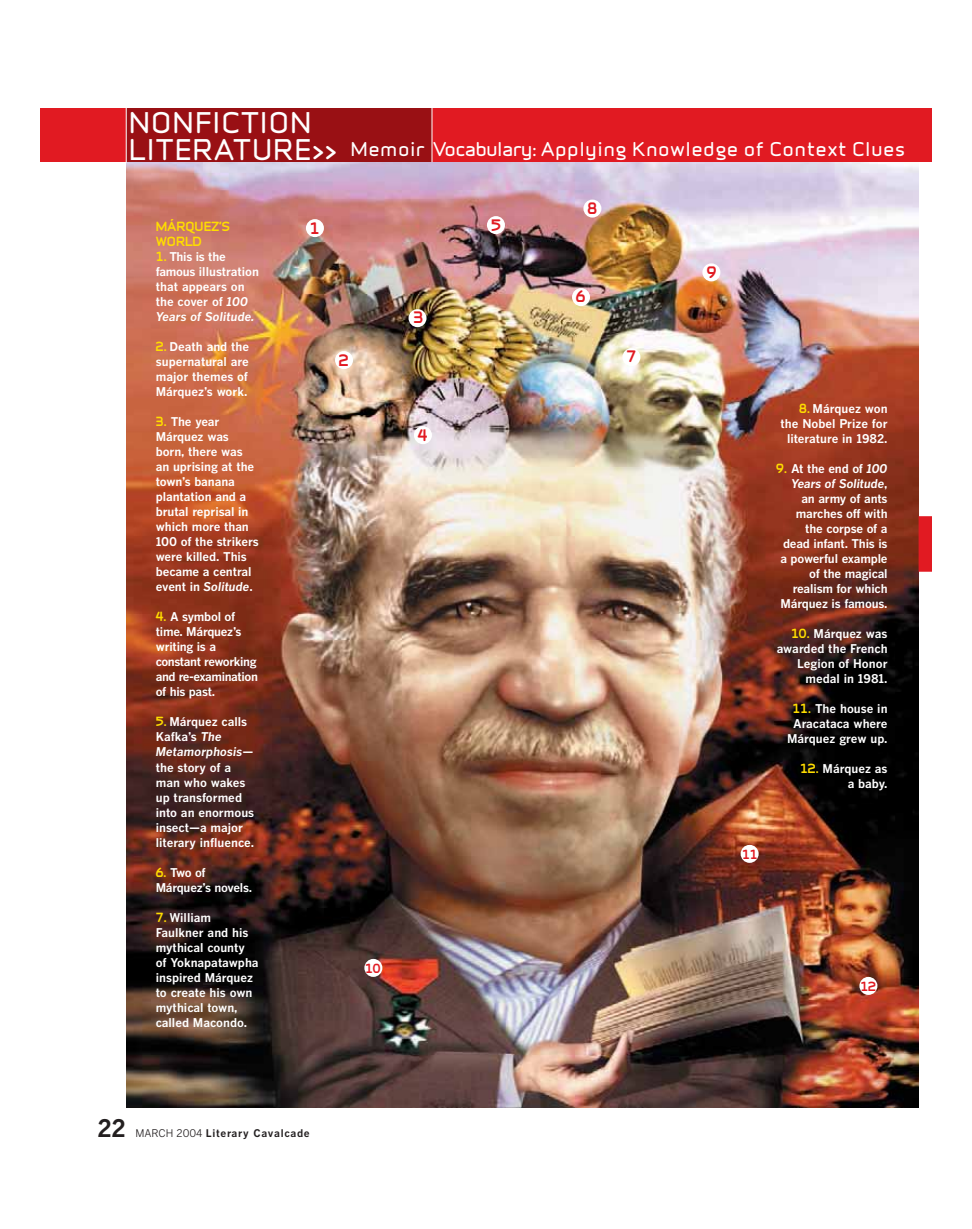
<style>
.page{position:relative;width:972px;height:1229px;background:#fff}
.page>*{position:absolute;margin:0;border:0;box-sizing:border-box;transform-origin:0 0}
.t1{font:900 75px "Benton Gothic";color:#e11a22}
.t2{font:27px "Infinity T Bold";letter-spacing:.065em;color:#fff}
.t3{font:700 24px "Benton Gothic";color:#231f20}
.t4{font:18px "Infinity T Bold";letter-spacing:.065em;color:#fff}
.t5{font:700 15px "Infinity T Extra";color:#e11a22}
.t6{font:700 12px/15px "Benton Gothic";letter-spacing:-.005em;color:#fff}
.t7{font:700 12px/15px "Benton Gothic";letter-spacing:-.035em;color:#fff}
.t8{font:700 12px/15px "Benton Gothic";letter-spacing:-.025em;color:#fff}
.t9{font:700 12px "Infinity T Extra";color:#fd0}
.t10{font:700 12px "Infinity T Extra";color:#e11a22}
.t11{font:700 10.5px "Benton Gothic";letter-spacing:.065em;color:#231f20}
.s1{font-size:27px}
.s2{font-family:"Infinity T Extra";color:#fd0}
.s3{font-style:italic}
.s4{font-weight:400}
</style>
<div class="page">
<img style="left:40px;top:108px;width:892px;height:1000px">
<h2 class="t2" style="left:129px;top:111px;width:183px">NONFICTION</h2>
<h3 class="t4" style="left:129px;top:141px;width:777px"><span class="s1">LITERATURE&gt;&gt;</span> Memoir Vocabulary: Applying Knowledge of Context Clues</h3>
<p class="t9" style="left:156px;top:222px;width:75px">MÁRQUEZ’S</p>
<p class="t5" style="left:491px;top:219px;width:11px">5</p>
<p class="t9" style="left:156px;top:237px;width:47px">WORLD</p>
<p class="t6" style="left:156px;top:250px;width:105px"><span class="s2">1.</span> This is the famous illustration that appears on the cover of <span class="s3">100<br>Years of Solitude.</span></p>
<p class="t6" style="left:156px;top:340px;width:95px;text-align:justify"><span class="s2">2.</span> Death and the supernatural are major themes of Márquez’s work.</p>
<p class="t6" style="left:156px;top:415px;width:105px"><span class="s2">3.</span> The year<br>Márquez was born, there was an uprising at the town’s banana plantation and a brutal reprisal in which more than<br>100 of the strikers were killed. This became a central event in <span class="s3">Solitude</span>.</p>
<p class="t7" style="left:156px;top:610px;width:104px"><span class="s2">4.</span> A symbol of time. Márquez’s writing is a constant reworking and re-examination of his past.</p>
<p class="t6" style="left:156px;top:715px;width:100px"><span class="s2">5.</span> Márquez calls<br>Kafka’s <span class="s3">The<br>Metamorphosis</span>— the story of a man who wakes up transformed into an enormous insect—a major literary influence.</p>
<p class="t8" style="left:156px;top:865px;width:98px"><span class="s2">6.</span> Two of<br>Márquez’s novels.</p>
<p class="t6" style="left:156px;top:910px;width:104px"><span class="s2">7.</span> William<br>Faulkner and his mythical county of Yoknapatawpha inspired Márquez to create his own mythical town, called Macondo.</p>
<p class="t5" style="left:310px;top:222px;width:11px">1</p>
<p class="t5" style="left:413px;top:311px;width:11px">3</p>
<p class="t5" style="left:339px;top:354px;width:11px">2</p>
<p class="t5" style="left:418px;top:429px;width:11px">4</p>
<p class="t10" style="left:365px;top:963px;width:17px">10</p>
<p class="t5" style="left:587px;top:202px;width:11px">8</p>
<p class="t5" style="left:576px;top:290px;width:11px">6</p>
<p class="t5" style="left:627px;top:350px;width:11px">7</p>
<p class="t5" style="left:707px;top:267px;width:11px">9</p>
<p class="t6" style="left:781px;top:402px;width:109px;text-align:right"><span class="s2">8.</span> Márquez won the Nobel Prize for literature in 1982.</p>
<p class="t6" style="left:776px;top:462px;width:113px;text-align:right"><span class="s2">9.</span> At the end of <span class="s3">100<br>Years of Solitude</span>, an army of ants marches off with the corpse of a dead infant. This is a powerful example of the magical realism for which<br>Márquez is famous.</p>
<p class="t6" style="left:777px;top:627px;width:112px;text-align:right"><span class="s2">10.</span> Márquez was awarded the French<br>Legion of Honor medal in 1981.</p>
<p class="t6" style="left:787px;top:702px;width:102px;text-align:center"><span class="s2">11.</span> The house in<br>Aracataca where<br>Márquez grew up.</p>
<p class="t6" style="left:800px;top:762px;width:89px;text-align:right"><span class="s2">12.</span> Márquez as a baby.</p>
<p class="t10" style="left:742px;top:849px;width:17px">11</p>
<h1 class="t1" style="left:914px;top:516px;width:45px">L</h1>
<p class="t10" style="left:861px;top:981px;width:17px">12</p>
<h3 class="t3" style="left:98px;top:1119px;width:30px">22</h3>
<p class="t11" style="left:136px;top:1129px;width:176px"><span class="s4">MARCH 2004</span> Literary Cavalcade</p>
</div>
